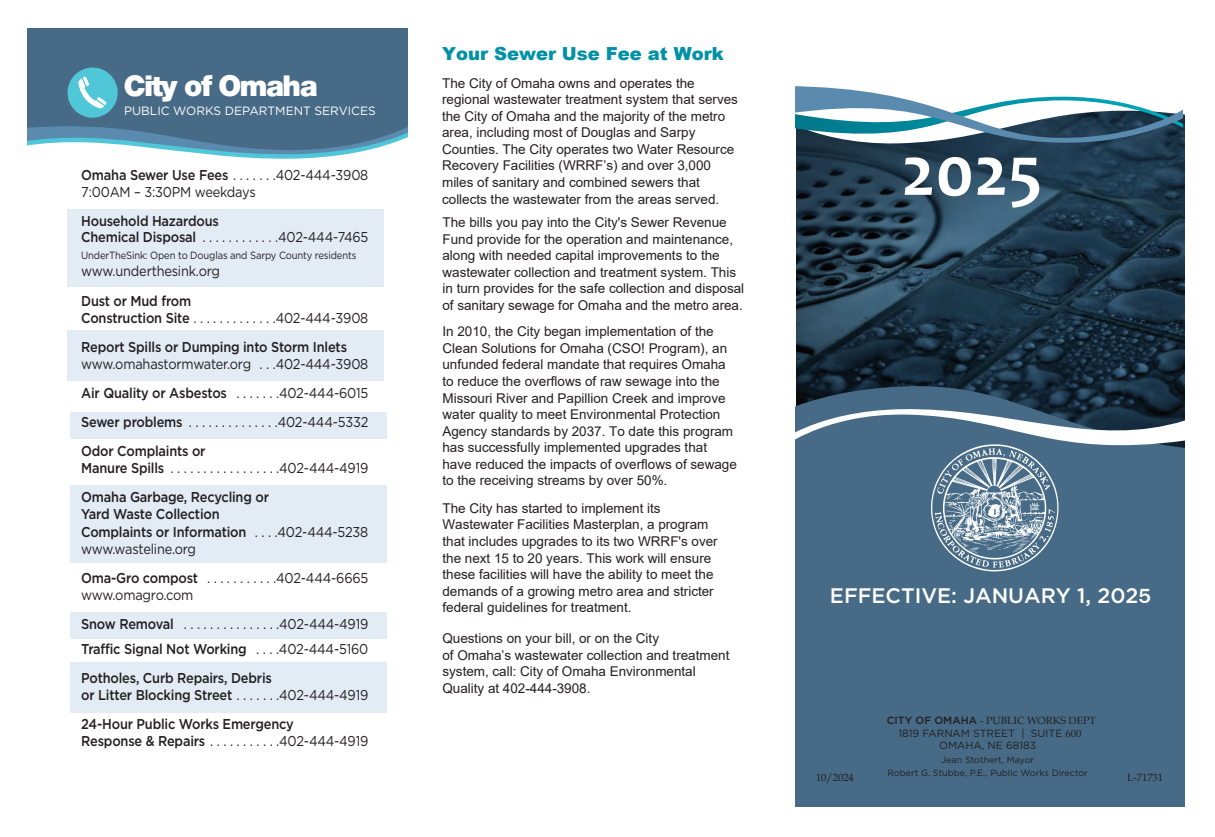
<style>
.page{position:relative;width:1215px;height:837px;background:#fff}
.page>*{position:absolute;margin:0;border:0;box-sizing:border-box;transform-origin:0 0}
.t1{font:700 72px "Candara";color:#fff}
.t2{font:800 28.5px "Olnova";letter-spacing:-.025em;color:#fff}
.t3{font:500 21px "Gotham";color:#fff}
.t4{font:900 18px "Arial";color:#0091a6}
.t5{font:14.25px "Gotham";letter-spacing:-.015em;color:#231f20;scale:.9 1}
.t6{font:500 14.25px/17.1px "Gotham";letter-spacing:-.015em;color:#231f20;scale:.9 1}
.t7{font:13.5px/16.5px "Arial";color:#231f20}
.t8{font:12px "Gotham";color:#fff}
.t9{font:10.5px "Gotham";letter-spacing:-.015em;color:#231f20;scale:.9 1}
.t10{font:10.5px "Book Antiqua";color:#231f20}
.t11{font:10.5px "Gotham";letter-spacing:-.015em;color:#231f20}
.t12{font:9px "Gotham";color:#231f20}
.s1{font-weight:500}
.s2{font-weight:400}
.s3{font-family:"Franklin Gothic"}
.s4{font-family:"Gotham";font-weight:500}
.s5{font-family:"Book Antiqua"}
</style>
<div class="page">
<div style="left:68px;top:209px;width:316px;height:77px;background:#e3ebf5"></div>
<img style="left:796px;top:150px;width:389px;height:234px">
<div style="left:795px;top:384px;width:390px;height:423px;background:#476b86"></div>
<svg style="left:795px;top:407px;width:390px;height:44px"></svg>
<img style="left:927px;top:444px;width:133px;height:127px">
<svg style="left:795px;top:86px;width:390px;height:64px"></svg>
<svg style="left:179px;top:151px;width:184px;height:8px"></svg>
<svg style="left:27px;top:28px;width:381px;height:123px;background:#4d728d"></svg>
<div style="left:68px;top:330px;width:316px;height:50px;background:#e3ebf5"></div>
<div style="left:71px;top:412px;width:316px;height:27px;background:#e3ebf5"></div>
<div style="left:71px;top:485px;width:316px;height:77px;background:#e3ebf5"></div>
<div style="left:71px;top:612px;width:316px;height:27px;background:#e3ebf5"></div>
<div style="left:71px;top:662px;width:316px;height:51px;background:#e3ebf5"></div>
<div style="left:68px;top:68px;width:50px;height:50px;background:#50c6d9;border-radius:50%"></div>
<svg style="left:78px;top:76px;width:29px;height:33px"></svg>
<h3 class="t4" style="left:442px;top:40px;width:283px">Your Sewer Use Fee at Work</h3>
<p class="t2" style="left:124px;top:74px;width:195px">City of Omaha</p>
<p class="t8" style="left:124px;top:106px;width:253px">PUBLIC WORKS DEPARTMENT SERVICES</p>
<p class="t7" style="left:442px;top:75px;width:297px">The City of Omaha owns and operates the regional wastewater treatment system that serves the City of Omaha and the majority of the metro area, including most of Douglas and Sarpy Counties. The City operates two Water Resource Recovery Facilities (WRRF’s) and over 3,000 miles of sanitary and combined sewers that collects the wastewater from the areas served.</p>
<h1 class="t1" style="left:901px;top:143px;width:143px">2025</h1>
<p class="t5" style="left:81px;top:169px;width:321px"><span class="s1">Omaha Sewer Use Fees</span> . . . . . . .402-444-3908</p>
<p class="t5" style="left:81px;top:186px;width:195px">7:00AM – 3:30PM weekdays</p>
<p class="t6" style="left:81px;top:213px;width:155px">Household Hazardous</p>
<p class="t5" style="left:81px;top:232px;width:321px"><span class="s1">Chemical Disposal</span> . . . . . . . . . . . .402-444-7465</p>
<p class="t9" style="left:81px;top:252px;width:307px">UnderTheSink: Open to Douglas and Sarpy County residents</p>
<p class="t5" style="left:81px;top:266px;width:156px">www.underthesink.org</p>
<p class="t6" style="left:81px;top:293px;width:124px">Dust or Mud from</p>
<p class="t5" style="left:81px;top:312px;width:321px"><span class="s1">Construction Site</span> . . . . . . . . . . . . .402-444-3908</p>
<p class="t6" style="left:81px;top:339px;width:297px">Report Spills or Dumping into Storm Inlets</p>
<p class="t5" style="left:81px;top:358px;width:321px">www.omahastormwater.org . . .402-444-3908</p>
<p class="t6" style="left:81px;top:385px;width:321px">Air Quality or Asbestos <span class="s2">. . . . . . .402-444-6015</span></p>
<p class="t5" style="left:81px;top:417px;width:321px"><span class="s1">Sewer problems</span> . . . . . . . . . . . . . .402-444-5332</p>
<p class="t6" style="left:81px;top:444px;width:140px">Odor Complaints or</p>
<p class="t5" style="left:81px;top:463px;width:321px"><span class="s1">Manure Spills</span> . . . . . . . . . . . . . . . . .402-444-4919</p>
<p class="t6" style="left:81px;top:490px;width:210px">Omaha Garbage, Recycling or<br>Yard Waste Collection</p>
<p class="t6" style="left:81px;top:524px;width:321px">Complaints or Information <span class="s2">. . . .402-444-5238</span></p>
<p class="t5" style="left:81px;top:543px;width:129px">www.wasteline.org</p>
<p class="t5" style="left:81px;top:572px;width:321px"><span class="s1">Oma-Gro compost</span> . . . . . . . . . . .402-444-6665</p>
<p class="t5" style="left:81px;top:589px;width:126px">www.omagro.com</p>
<p class="t5" style="left:81px;top:619px;width:321px"><span class="s1">Snow Removal</span> . . . . . . . . . . . . . . .402-444-4919</p>
<p class="t6" style="left:81px;top:641px;width:321px">Traffic Signal Not Working <span class="s2">. . . .402-444-5160</span></p>
<p class="t6" style="left:81px;top:670px;width:213px">Potholes, Curb Repairs, Debris</p>
<p class="t6" style="left:81px;top:687px;width:321px">or Litter Blocking Street <span class="s2">. . . . . . .402-444-4919</span></p>
<p class="t6" style="left:81px;top:716px;width:238px">24-Hour Public Works Emergency</p>
<p class="t5" style="left:81px;top:736px;width:321px"><span class="s1">Response &amp; Repairs</span> . . . . . . . . . . .402-444-4919</p>
<p class="t11" style="left:939px;top:741px;width:99px">OMAHA, NE 68183</p>
<p class="t12" style="left:941px;top:756px;width:94px">Jean Stothert, Mayor</p>
<p class="t12" style="left:887px;top:769px;width:202px">Robert G. Stubbe, P.E., Public Works Director</p>
<p class="t7" style="left:442px;top:214px;width:303px">The bills you pay into the City's Sewer Revenue Fund provide for the operation and maintenance, along with needed capital improvements to the wastewater collection and treatment system. This in turn provides for the safe collection and disposal of sanitary sewage for Omaha and the metro area.</p>
<p class="t7" style="left:442px;top:323px;width:296px">In 2010, the City began implementation of the Clean Solutions for Omaha (CSO! Program), an unfunded federal mandate that requires Omaha to reduce the overflows of raw sewage into the Missouri River and Papillion Creek and improve water quality to meet Environmental Protection Agency standards by 2037. To date this program has successfully implemented upgrades that have reduced the impacts of overflows of sewage to the receiving streams by over 50%.</p>
<p class="t7" style="left:443px;top:500px;width:277px">The City has started to implement its Wastewater Facilities Masterplan, a program that includes upgrades to its two WRRF's over the next 15 to 20 years. This work will ensure these facilities will have the ability to meet the demands of a growing metro area and stricter federal guidelines for treatment.</p>
<h3 class="t3" style="left:830px;top:588px;width:322px">EFFECTIVE: JANUARY 1, 202<span class="s3">5</span></h3>
<p class="t7" style="left:442px;top:630px;width:288px">Questions on your bill, or on the City<br>of Omaha’s wastewater collection and treatment system, call: City of Omaha Environmental Quality at 402-444-3908.</p>
<p class="t10" style="left:887px;top:714px;width:211px"><span class="s4">CITY OF OMAHA</span> - PUBLIC WORKS DEPT</p>
<p class="t11" style="left:898px;top:729px;width:184px">1819 FARNAM STREET | SUITE <span class="s5">600</span></p>
<p class="t10" style="left:816px;top:771px;width:39px">10/2024</p>
<p class="t10" style="left:1127px;top:771px;width:38px">L-71731</p>
</div>
